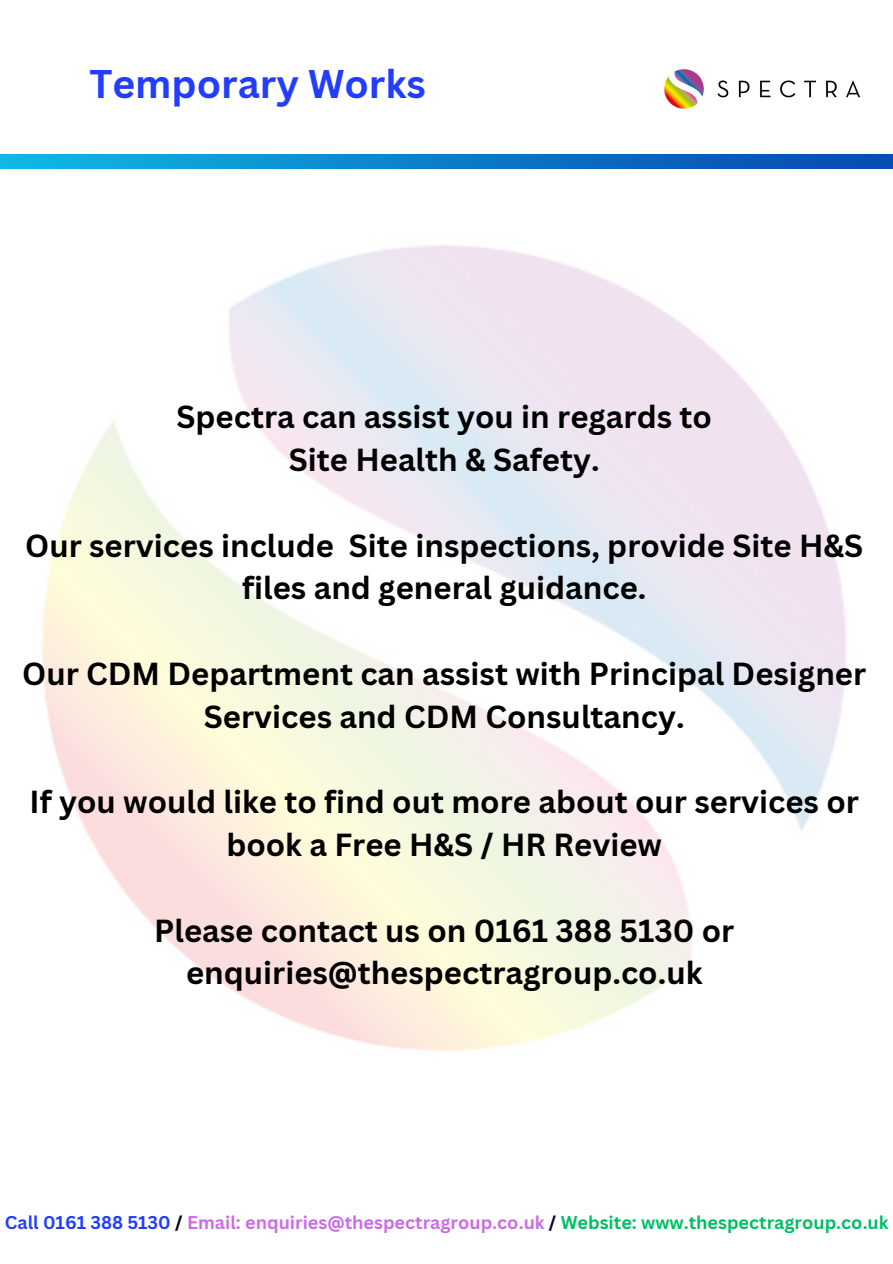
<style>
.page{position:relative;width:893px;height:1264px;background:#fff}
.page>*{position:absolute;margin:0;border:0;box-sizing:border-box;transform-origin:0 0}
.t1{font:700 39px "Canva Sans";color:#233dff}
.t2{font:700 31.05px/42.8px "Canva Sans";color:#000;text-align:center}
.t3{font:700 18px "Canva Sans";color:#cb6ce6}
.s1{color:#233dff}
.s2{color:#000}
.s3{color:#050a30}
.s4{color:#00bf63}
</style>
<div class="page">
<img style="left:664px;top:69px;width:196px;height:40px">
<img style="left:0;top:155px;width:892px;height:13px">
<h2 class="t1" style="left:89px;top:57px;width:338px">Temporary Works</h2>
<p class="t2" style="left:176px;top:395px;width:537px">Spectra can assist you in regards to<br>Site Health &amp; Safety.</p>
<h2 class="t2" style="left:25px;top:523px;width:839px">Our services include Site inspections, provide Site H&amp;S files and general guidance.</h2>
<h2 class="t2" style="left:22px;top:651px;width:845px">Our CDM Department can assist with Principal Designer<br>Services and CDM Consultancy.</h2>
<h2 class="t2" style="left:30px;top:779px;width:830px">If you would like to find out more about our services or book a Free H&amp;S / HR Review</h2>
<h2 class="t2" style="left:154px;top:908px;width:581px">Please contact us on 0161 388 5130 or enquiries@thespectragroup.co.uk</h2>
<p class="t3" style="left:5px;top:1210px;width:885px"><span class="s1">Call 0161 388 5130</span> <span class="s2">/</span> Email: enquiries@thespectragroup.co.uk <span class="s3">/</span> <span class="s4">Website: www.thespectragroup.co.uk</span></p>
</div>
